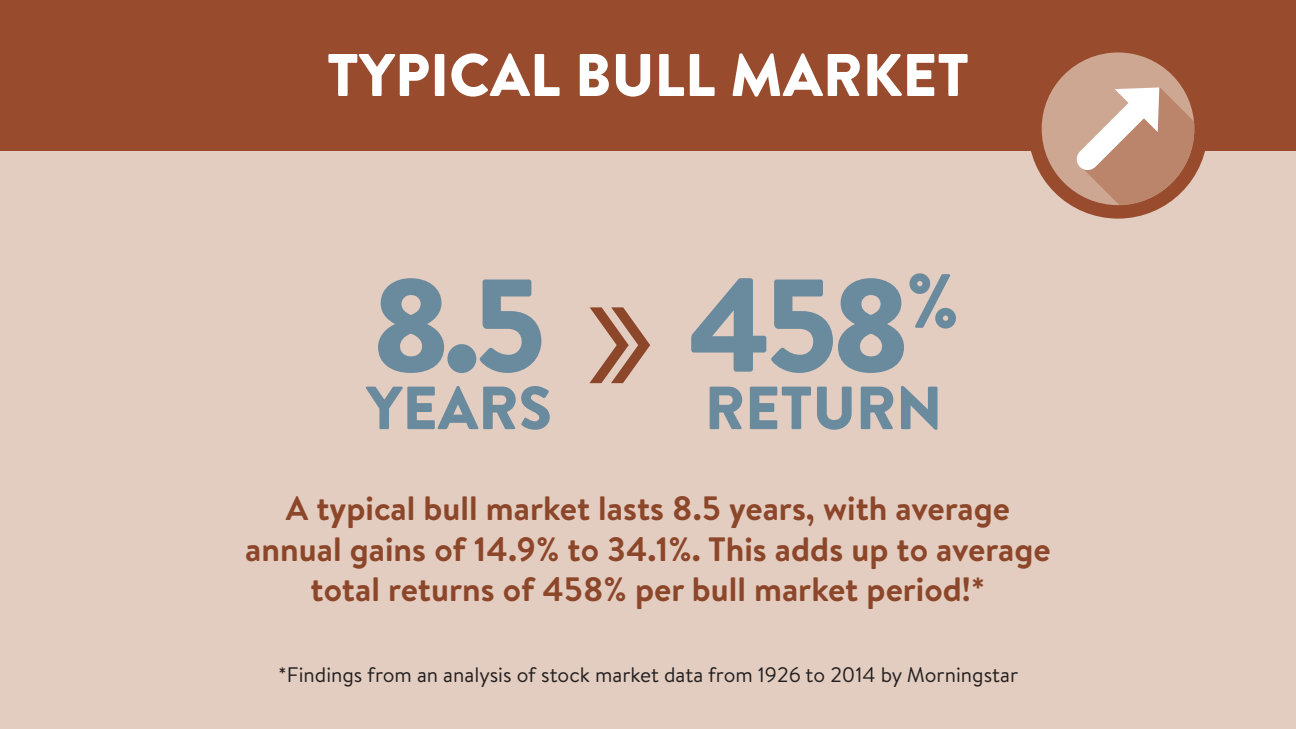
<style>
.page{position:relative;width:1296px;height:729px;background:#e3cdc0}
.page>*{position:absolute;margin:0;border:0;box-sizing:border-box;transform-origin:0 0}
.t1{font:900 131.7px "Brandon Text";color:#6a8a9e}
.t2{font:900 60.75px "Brandon Text";color:#6a8a9e}
.t3{font:900 60px "Brandon Text";color:#fff}
.t4{font:700 33.75px/40.5px "Brandon Text";color:#8c462a;text-align:center}
.t5{font:21px "Brandon Text";color:#231f20}
</style>
<div class="page">
<div style="left:0;top:0;width:1296px;height:150px;background:#994b2e"></div>
<div style="left:1028px;top:39px;width:180px;height:180px;background:#994b2e;border-radius:50%"></div>
<div style="left:1042px;top:52px;width:152px;height:153px;background:#cea792;border-radius:50%"></div>
<svg style="left:1057px;top:71px;width:137px;height:134px"></svg>
<svg style="left:589px;top:307px;width:61px;height:76px"></svg>
<h3 class="t3" style="left:327px;top:33px;width:644px">TYPICAL BULL MARKET</h3>
<h2 class="t2" style="left:366px;top:365px;width:595px">YEARS <sup>458</sup><sup>%</sup></h2>
<h1 class="t1" style="left:371px;top:233px;width:178px">8.5</h1>
<h2 class="t2" style="left:705px;top:365px;width:239px">RETURN</h2>
<p class="t4" style="left:245px;top:488px;width:807px">A typical bull market lasts 8.5 years, with average annual gains of 14.9% to 34.1%. This adds up to average total returns of 458% per bull market period!*</p>
<p class="t5" style="left:278px;top:661px;width:741px">*Findings from an analysis of stock market data from 1926 to 2014 by Morningstar</p>
</div>
